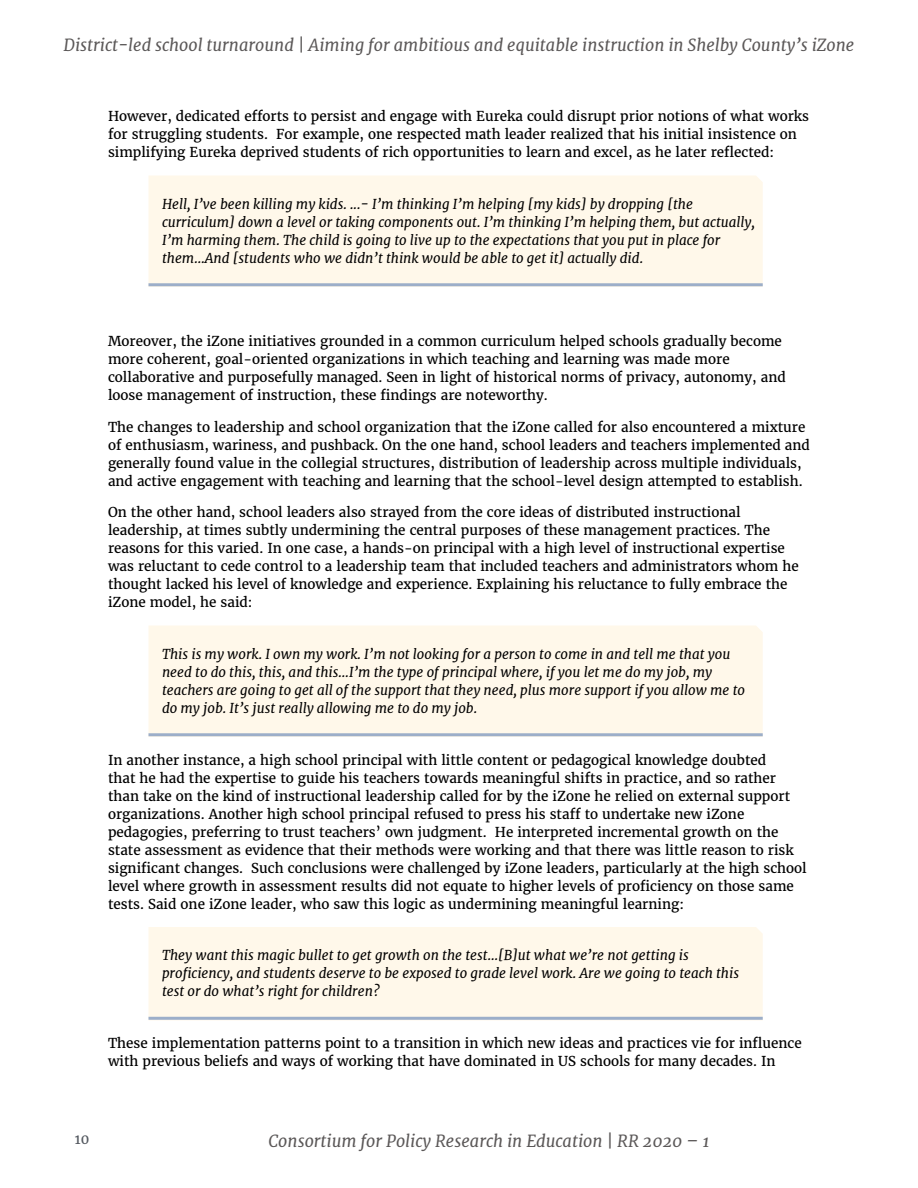
<style>
.page{position:relative;width:918px;height:1188px;background:#fff}
.page>*{position:absolute;margin:0;border:0;box-sizing:border-box;transform-origin:0 0}
.t1{font:italic 16.5px "Merriweather";color:#5b5858}
.t2{font:13.5px/18px "Merriweather";color:#000}
.t3{font:italic 13.5px/18px "Merriweather";color:#000}
.t4{font:13.5px "Merriweather";color:#53585f}
</style>
<div class="page">
<div style="left:148px;top:176px;width:615px;height:111px;background:#fff8ea"></div>
<hr style="left:148px;top:283px;width:615px;height:3px;background:#9caec9">
<div style="left:148px;top:626px;width:615px;height:111px;background:#fff8ea"></div>
<hr style="left:148px;top:733px;width:615px;height:3px;background:#9caec9">
<div style="left:148px;top:927px;width:615px;height:90px;background:#fff8ea"></div>
<hr style="left:148px;top:1017px;width:615px;height:3px;background:#9caec9">
<p class="t1" style="left:64px;top:34px;width:792px">District-led school turnaround | Aiming for ambitious and equitable instruction in Shelby County’s iZone</p>
<p class="t2" style="left:108px;top:107px;width:703px">However, dedicated efforts to persist and engage with Eureka could disrupt prior notions of what works for struggling students. For example, one respected math leader realized that his initial insistence on simplifying Eureka deprived students of rich opportunities to learn and excel, as he later reflected:</p>
<p class="t3" style="left:162px;top:195px;width:595px">Hell, I’ve been killing my kids. ...- I’m thinking I’m helping [my kids] by dropping [the curriculum] down a level or taking components out. I’m thinking I’m helping them, but actually, I’m harming them. The child is going to live up to the expectations that you put in place for them…And [students who we didn’t think would be able to get it] actually did.</p>
<p class="t2" style="left:108px;top:332px;width:679px">Moreover, the iZone initiatives grounded in a common curriculum helped schools gradually become more coherent, goal-oriented organizations in which teaching and learning was made more collaborative and purposefully managed. Seen in light of historical norms of privacy, autonomy, and loose management of instruction, these findings are noteworthy.</p>
<p class="t2" style="left:108px;top:418px;width:703px">The changes to leadership and school organization that the iZone called for also encountered a mixture of enthusiasm, wariness, and pushback. On the one hand, school leaders and teachers implemented and generally found value in the collegial structures, distribution of leadership across multiple individuals, and active engagement with teaching and learning that the school-level design attempted to establish.</p>
<p class="t2" style="left:108px;top:503px;width:692px">On the other hand, school leaders also strayed from the core ideas of distributed instructional leadership, at times subtly undermining the central purposes of these management practices. The reasons for this varied. In one case, a hands-on principal with a high level of instructional expertise was reluctant to cede control to a leadership team that included teachers and administrators whom he thought lacked his level of knowledge and experience. Explaining his reluctance to fully embrace the iZone model, he said:</p>
<p class="t3" style="left:162px;top:645px;width:585px">This is my work. I own my work. I’m not looking for a person to come in and tell me that you need to do this, this, and this…I’m the type of principal where, if you let me do my job, my teachers are going to get all of the support that they need, plus more support if you allow me to do my job. It’s just really allowing me to do my job.</p>
<p class="t2" style="left:108px;top:751px;width:700px">In another instance, a high school principal with little content or pedagogical knowledge doubted<br>that he had the expertise to guide his teachers towards meaningful shifts in practice, and so rather than take on the kind of instructional leadership called for by the iZone he relied on external support organizations. Another high school principal refused to press his staff to undertake new iZone pedagogies, preferring to trust teachers’ own judgment. He interpreted incremental growth on the state assessment as evidence that their methods were working and that there was little reason to risk significant changes. Such conclusions were challenged by iZone leaders, particularly at the high school level where growth in assessment results did not equate to higher levels of proficiency on those same tests. Said one iZone leader, who saw this logic as undermining meaningful learning:</p>
<p class="t3" style="left:162px;top:946px;width:579px">They want this magic bullet to get growth on the test…[B]ut what we’re not getting is proficiency, and students deserve to be exposed to grade level work. Are we going to teach this test or do what’s right for children?</p>
<p class="t2" style="left:108px;top:1034px;width:695px">These implementation patterns point to a transition in which new ideas and practices vie for influence with previous beliefs and ways of working that have dominated in US schools for many decades. In</p>
<p class="t4" style="left:75px;top:1130px;width:16px">10</p>
<p class="t1" style="left:268px;top:1130px;width:443px">Consortium for Policy Research in Education | RR 2020 – 1</p>
</div>
